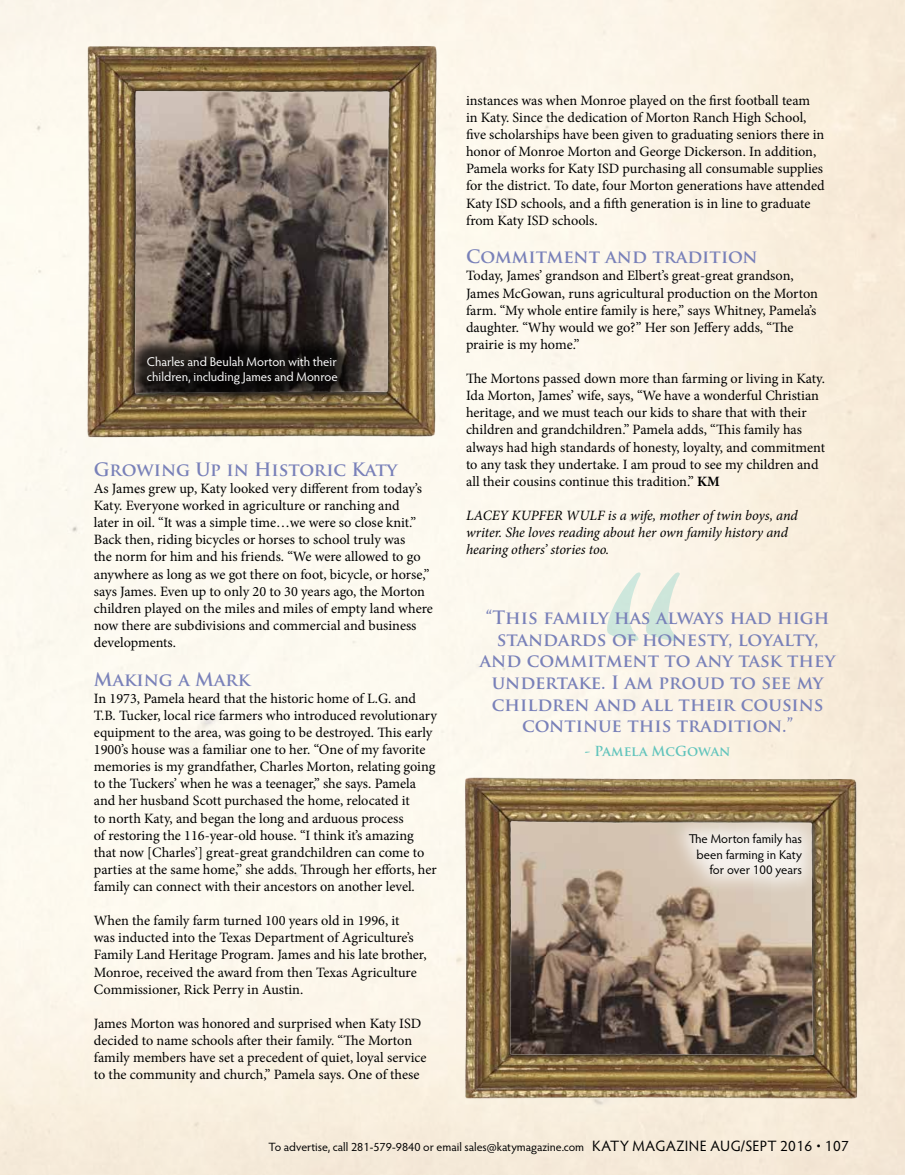
<style>
.page{position:relative;width:905px;height:1175px;background:#fff}
.page>*{position:absolute;margin:0;border:0;box-sizing:border-box;transform-origin:0 0}
.t1{font:700 18px/21.6px "Trajan Pro";color:#7981b9;text-align:center}
.t2{font:14.25px/17.1px "Minion Pro";letter-spacing:-.005em;color:#000}
.t3{font:italic 14.25px/17.1px "Minion Pro";letter-spacing:-.005em;color:#000}
.t4{font:700 13.5px "Trajan Pro";color:#61c4bc}
.t5{font:12.75px/15.3px "Hypatia Sans Pro";color:#fff}
.t6{font:12.75px/15.3px "Hypatia Sans Pro";color:#000;text-align:right}
.t7{font:12px "Hypatia Sans Pro";color:#000}
.s1{font-weight:700}
.s2{font-size:15px}
</style>
<div class="page">
<img style="left:0;top:0;width:1px;height:587px">
<svg style="left:607px;top:572px;width:72px;height:69px"></svg>
<img style="left:73px;top:22px;width:370px;height:431px">
<img style="left:441px;top:765px;width:431px;height:346px">
<div style="left:668px;top:812px;width:154px;height:85px;background:#fff;opacity:.75"></div>
<div style="left:127px;top:336px;width:231px;height:69px;background:#000;opacity:.75"></div>
<p class="t5" style="left:147px;top:354px;width:192px">Charles and Beulah Morton with their children, including James and Monroe</p>
<p class="t1" style="left:94px;top:459px;width:305px">Growing Up in Historic Katy</p>
<p class="t2" style="left:94px;top:480px;width:340px">As James grew up, Katy looked very different from today’s Katy. Everyone worked in agriculture or ranching and<br>later in oil. “It was a simple time…we were so close knit.” Back then, riding bicycles or horses to school truly was<br>the norm for him and his friends. “We were allowed to go anywhere as long as we got there on foot, bicycle, or horse,” says James. Even up to only 20 to 30 years ago, the Morton children played on the miles and miles of empty land where now there are subdivisions and commercial and business developments.</p>
<p class="t1" style="left:94px;top:668px;width:158px">Making a Mark</p>
<p class="t2" style="left:94px;top:689px;width:345px">In 1973, Pamela heard that the historic home of L.G. and T.B. Tucker, local rice farmers who introduced revolutionary equipment to the area, was going to be destroyed. This early 1900’s house was a familiar one to her. “One of my favorite memories is my grandfather, Charles Morton, relating going to the Tuckers’ when he was a teenager,” she says. Pamela and her husband Scott purchased the home, relocated it<br>to north Katy, and began the long and arduous process<br>of restoring the 116-year-old house. “I think it’s amazing that now [Charles’] great-great grandchildren can come to parties at the same home,” she adds. Through her efforts, her family can connect with their ancestors on another level.</p>
<p class="t2" style="left:94px;top:912px;width:334px">When the family farm turned 100 years old in 1996, it<br>was inducted into the Texas Department of Agriculture’s Family Land Heritage Program. James and his late brother, Monroe, received the award from then Texas Agriculture Commissioner, Rick Perry in Austin.</p>
<p class="t2" style="left:94px;top:1014px;width:334px">James Morton was honored and surprised when Katy ISD decided to name schools after their family. “The Morton family members have set a precedent of quiet, loyal service to the community and church,” Pamela says. One of these</p>
<p class="t2" style="left:466px;top:92px;width:360px">instances was when Monroe played on the first football team in Katy. Since the dedication of Morton Ranch High School, five scholarships have been given to graduating seniors there in honor of Monroe Morton and George Dickerson. In addition, Pamela works for Katy ISD purchasing all consumable supplies for the district. To date, four Morton generations have attended Katy ISD schools, and a fifth generation is in line to graduate from Katy ISD schools.</p>
<p class="t1" style="left:466px;top:246px;width:293px">Commitment and tradition</p>
<p class="t2" style="left:466px;top:267px;width:353px">Today, James’ grandson and Elbert’s great-great grandson, James McGowan, runs agricultural production on the Morton farm. “My whole entire family is here,” says Whitney, Pamela’s daughter. “Why would we go?” Her son Jeffery adds, “The prairie is my home.”</p>
<p class="t2" style="left:466px;top:370px;width:360px">The Mortons passed down more than farming or living in Katy.<br>Ida Morton, James’ wife, says, “We have a wonderful Christian heritage, and we must teach our kids to share that with their children and grandchildren.” Pamela adds, “This family has always had high standards of honesty, loyalty, and commitment to any task they undertake. I am proud to see my children and all their cousins continue this tradition.” <span class="s1">KM</span></p>
<p class="t3" style="left:466px;top:507px;width:333px">LACEY KUPFER WULF is a wife, mother of twin boys, and writer. She loves reading about her own family history and hearing others’ stories too.</p>
<p class="t1" style="left:480px;top:607px;width:357px">“This family has always had high standards of honesty, loyalty, and commitment to any task they undertake. I am proud to see my children and all their cousins continue this tradition.”</p>
<p class="t4" style="left:584px;top:743px;width:147px">- Pamela McGowan</p>
<p class="t6" style="left:688px;top:830px;width:115px">The Morton family has been farming in Katy for over 100 years</p>
<p class="t7" style="left:268px;top:1138px;width:582px">To advertise, call 281-579-9840 or email sales@katymagazine.com <span class="s2">KATY MAGAZINE AUG/SEPT 2016 • 107</span></p>
</div>
